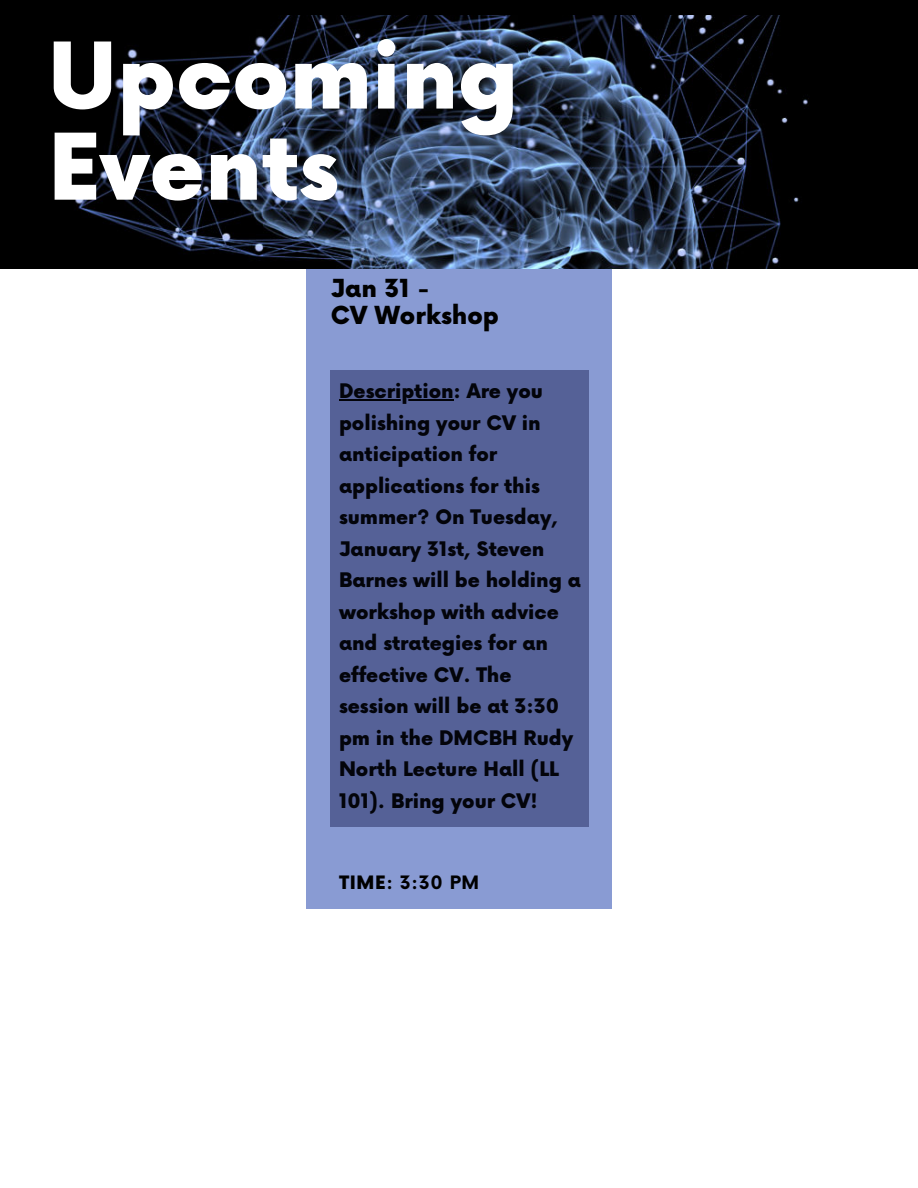
<style>
.page{position:relative;width:918px;height:1188px;background:#fff}
.page>*{position:absolute;margin:0;border:0;box-sizing:border-box;transform-origin:0 0}
.t1{font:900 89.4px/91.2px "Now";color:#fff}
.t2{font:900 24.3px/27px "Now";color:#000}
.t3{font:900 19.5px/31.5px "Now";color:#03040a}
.t4{font:700 18px "Now";color:#000}
.s1{font-weight:900}
</style>
<div class="page">
<div style="left:0;top:0;width:918px;height:254px;background:#000"></div>
<div style="left:307px;top:268px;width:305px;height:641px;background:#899bd3"></div>
<img style="left:0;top:15px;width:918px;height:253px">
<div style="left:331px;top:370px;width:258px;height:456px;background:#556197"></div>
<hr style="left:339px;top:399px;width:115px;height:1px;background:#03040a">
<h1 class="t1" style="left:48px;top:36px;width:473px">Upcoming<br>Events</h1>
<h1 class="t1" style="left:50px;top:82px;width:698px">Finals Studying</h1>
<p class="t2" style="left:331px;top:276px;width:170px">Jan 31 -<br>CV Workshop</p>
<p class="t3" style="left:339px;top:377px;width:244px">Description: Are you polishing your CV in anticipation for applications for this summer? On Tuesday,<br>January 31st, Steven<br>Barnes will be holding a workshop with advice and strategies for an effective CV. The session will be at 3:30 pm in the DMCBH Rudy<br>North Lecture Hall (LL<br>101). Bring your CV!</p>
<p class="t4" style="left:339px;top:873px;width:141px"><span class="s1">TIME</span>: 3:30 PM</p>
</div>
